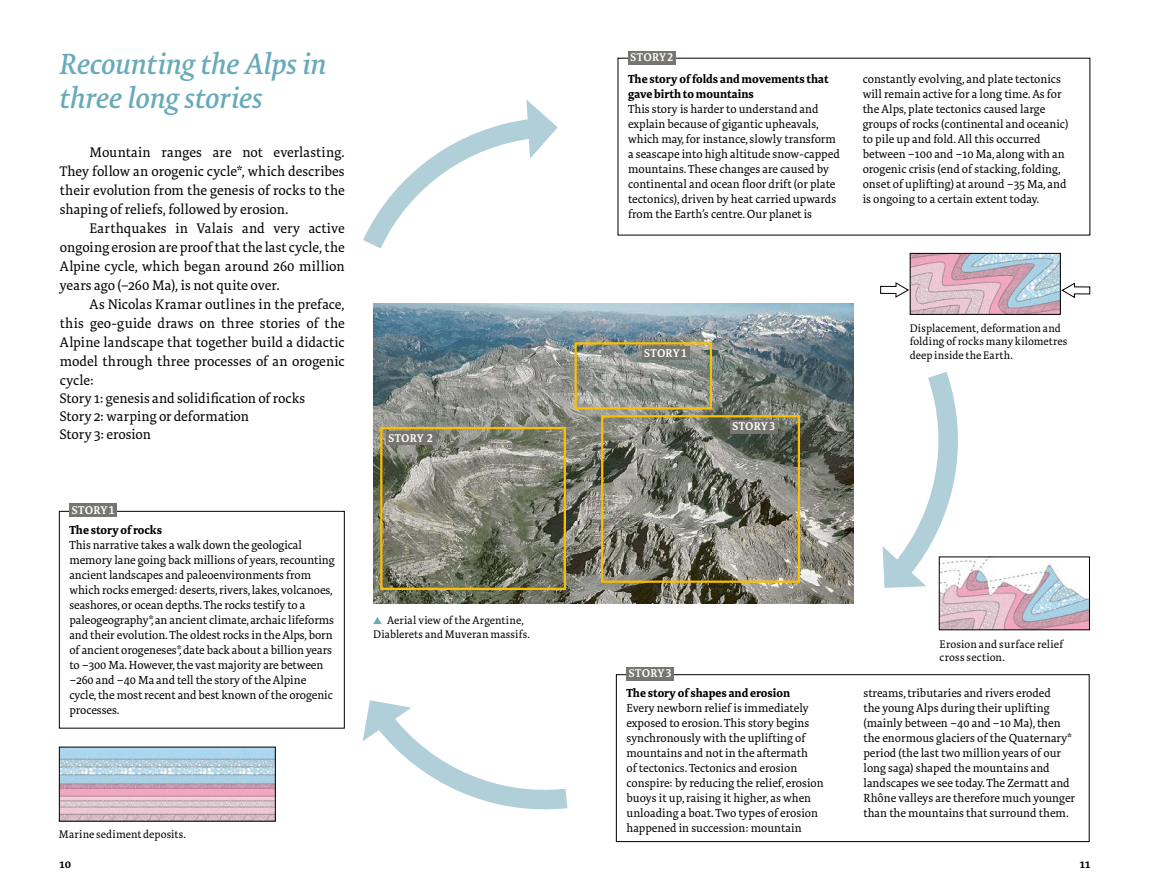
<style>
.page{position:relative;width:1149px;height:893px;background:#fff}
.page>*{position:absolute;margin:0;border:0;box-sizing:border-box;transform-origin:0 0}
._03_Titre{font:italic 500 30px/34.5px "Tundra OT";letter-spacing:-.01em;color:#68aabb}
._01_texte_courant{font:14.25px/19px "Tundra OT";letter-spacing:.005em;color:#000;text-align:justify}
._01_texte_courant-2{font:12px/15px "Tundra OT";color:#000}
._06_Légende{font:700 12px/15px "Tundra OT";color:#000}
.t1{font:600 12px "Tundra OT";color:#000}
._01_texte_courant-3{font:600 11.55px "Tundra OT";letter-spacing:.02em;color:#fff}
._06_Légende-2{font:11.25px/13.5px "Tundra OT";letter-spacing:.015em;color:#000}
</style>
<div class="page">
<img style="left:373px;top:303px;width:479px;height:300px">
<img style="left:911px;top:255px;width:147px;height:58px">
<div style="left:909px;top:253px;width:151px;height:62px;border:1px solid #000"></div>
<svg style="left:1060px;top:282px;width:29px;height:16px"></svg>
<svg style="left:880px;top:282px;width:28px;height:16px"></svg>
<div style="left:574px;top:342px;width:137px;height:67px;border:2px solid #fbbe00"></div>
<div style="left:380px;top:427px;width:185px;height:163px;border:2px solid #fbbe00"></div>
<div style="left:601px;top:415px;width:198px;height:168px;border:2px solid #fbbe00"></div>
<div style="left:59px;top:511px;width:285px;height:217px;border:1px solid #000"></div>
<div style="left:69px;top:503px;width:48px;height:14px;background:#77756f"></div>
<div style="left:615px;top:674px;width:474px;height:168px;border:1px solid #000"></div>
<div style="left:626px;top:667px;width:48px;height:13px;background:#77756f"></div>
<div style="left:628px;top:51px;width:47px;height:14px;background:#77756f"></div>
<img style="left:61px;top:749px;width:212px;height:70px">
<img style="left:940px;top:559px;width:147px;height:69px">
<svg style="left:373px;top:617px;width:8px;height:7px"></svg>
<div style="left:386px;top:432px;width:49px;height:13px;background:#77756f"></div>
<div style="left:729px;top:420px;width:48px;height:14px;background:#77756f"></div>
<div style="left:641px;top:347px;width:48px;height:13px;background:#77756f"></div>
<svg style="left:362px;top:700px;width:206px;height:110px"></svg>
<svg style="left:363px;top:100px;width:194px;height:149px"></svg>
<svg style="left:882px;top:372px;width:78px;height:225px"></svg>
<p class="_03_Titre" style="left:60px;top:47px;width:268px">Recounting the Alps in three long stories</p>
<p class="_01_texte_courant" style="left:60px;top:143px;width:286px;text-indent:30px">Mountain ranges are not everlasting.<br>They follow an orogenic cycle*, which describes their evolution from the genesis of rocks to the shaping of reliefs, followed by erosion.</p>
<p class="_01_texte_courant" style="left:60px;top:219px;width:286px;text-indent:30px">Earthquakes in Valais and very active ongoing erosion are proof that the last cycle, the Alpine cycle, which began around 260 million years ago (–260 Ma), is not quite over.</p>
<p class="_01_texte_courant" style="left:60px;top:296px;width:286px;text-indent:30px">As Nicolas Kramar outlines in the preface, this geo-guide draws on three stories of the Alpine landscape that together build a didactic model through three processes of an orogenic cycle:</p>
<p class="_01_texte_courant" style="left:60px;top:390px;width:247px">Story 1: genesis and solidification of rocks</p>
<p class="_01_texte_courant" style="left:60px;top:408px;width:191px">Story 2: warping or deformation</p>
<p class="_01_texte_courant" style="left:60px;top:426px;width:93px">Story 3: erosion</p>
<p class="_01_texte_courant-3" style="left:388px;top:431px;width:46px">STORY 2</p>
<p class="_01_texte_courant-3" style="left:72px;top:503px;width:44px">STORY 1</p>
<p class="_06_Légende" style="left:69px;top:523px;width:94px">The story of rocks</p>
<p class="_01_texte_courant-2" style="left:69px;top:537px;width:267px">This narrative takes a walk down the geological memory lane going back millions of years, recounting ancient landscapes and paleoenvironments from which rocks emerged: deserts, rivers, lakes, volcanoes, seashores, or ocean depths. The rocks testify to a paleogeography*, an ancient climate, archaic lifeforms and their evolution. The oldest rocks in the Alps, born of ancient orogeneses*, date back about a billion years to –300 Ma. However, the vast majority are between –260 and –40 Ma and tell the story of the Alpine cycle, the most recent and best known of the orogenic processes.</p>
<p class="_06_Légende-2" style="left:373px;top:614px;width:158px;text-indent:14px">Aerial view of the Argentine,<br>Diablerets and Muveran massifs.</p>
<p class="_06_Légende-2" style="left:59px;top:828px;width:129px">Marine sediment deposits.</p>
<p class="_01_texte_courant-3" style="left:630px;top:51px;width:44px">STORY 2</p>
<p class="_06_Légende" style="left:628px;top:72px;width:202px">The story of folds and movements that gave birth to mountains</p>
<p class="_01_texte_courant-2" style="left:628px;top:102px;width:213px">This story is harder to understand and explain because of gigantic upheavals, which may, for instance, slowly transform a seascape into high altitude snow-capped mountains. These changes are caused by continental and ocean floor drift (or plate tectonics), driven by heat carried upwards from the Earth’s centre. Our planet is</p>
<p class="_01_texte_courant-2" style="left:862px;top:72px;width:207px">constantly evolving, and plate tectonics will remain active for a long time. As for the Alps, plate tectonics caused large groups of rocks (continental and oceanic) to pile up and fold. All this occurred between –100 and –10 Ma, along with an orogenic crisis (end of stacking, folding, onset of uplifting) at around –35 Ma, and is ongoing to a certain extent today.</p>
<p class="_01_texte_courant-3" style="left:644px;top:346px;width:44px">STORY 1</p>
<p class="_01_texte_courant-3" style="left:732px;top:420px;width:44px">STORY 3</p>
<p class="_06_Légende-2" style="left:909px;top:322px;width:159px">Displacement, deformation and folding of rocks many kilometres deep inside the Earth.</p>
<p class="_01_texte_courant-3" style="left:628px;top:666px;width:44px">STORY 3</p>
<p class="_06_Légende" style="left:626px;top:686px;width:165px">The story of shapes and erosion</p>
<p class="_01_texte_courant-2" style="left:626px;top:701px;width:199px">Every newborn relief is immediately exposed to erosion. This story begins synchronously with the uplifting of mountains and not in the aftermath<br>of tectonics. Tectonics and erosion conspire: by reducing the relief, erosion buoys it up, raising it higher, as when unloading a boat. Two types of erosion happened in succession: mountain</p>
<p class="_06_Légende-2" style="left:939px;top:637px;width:125px">Erosion and surface relief cross section.</p>
<p class="_01_texte_courant-2" style="left:863px;top:686px;width:213px">streams, tributaries and rivers eroded<br>the young Alps during their uplifting (mainly between –40 and –10 Ma), then the enormous glaciers of the Quaternary* period (the last two million years of our long saga) shaped the mountains and landscapes we see today. The Zermatt and Rhône valleys are therefore much younger than the mountains that surround them.</p>
<p class="t1" style="left:60px;top:857px;width:13px">10</p>
<p class="t1" style="left:1079px;top:857px;width:12px">11</p>
</div>
